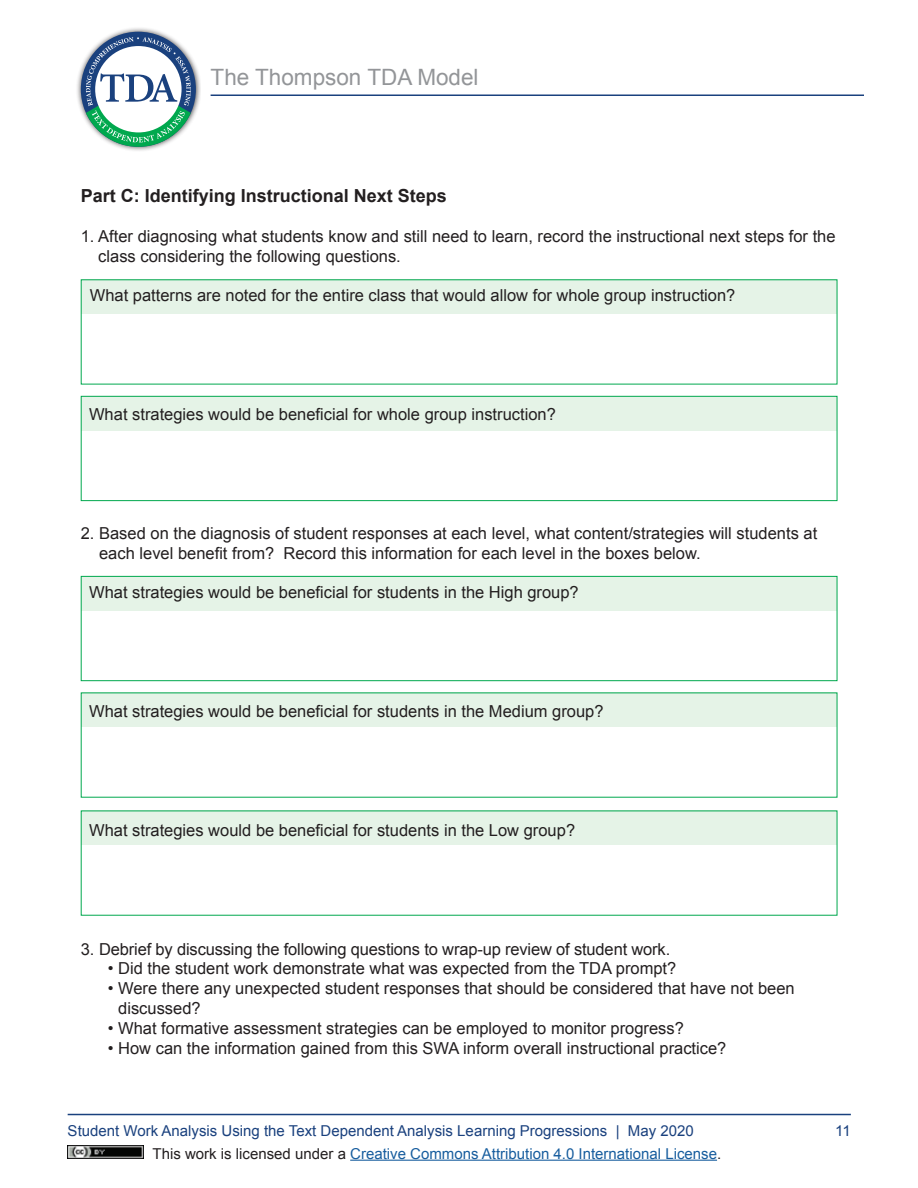
<style>
.page{position:relative;width:918px;height:1188px;background:#fff}
.page>*{position:absolute;margin:0;border:0;box-sizing:border-box;transform-origin:0 0}
.t1{font:22.5px "Arial";color:#939598}
.t2{font:700 18px "Arial";color:#231f20}
.t3{font:16.5px/19.8px "Arial";color:#231f20}
.t4{font:15px "Arial";color:#1a417e}
.t5{font:15px "Arial";color:#175d9e}
.s1{color:#231f20}
</style>
<div class="page">
<hr style="left:68px;top:1114px;width:783px;height:1px;background:#1a417e">
<img style="left:68px;top:1145px;width:75px;height:14px">
<hr style="left:350px;top:1160px;width:367px;height:1px;background:#175d9e">
<div style="left:75px;top:26px;width:126px;height:127px;background:#231f20;opacity:.8"></div>
<div style="left:81px;top:32px;width:115px;height:115px;background:#1a417e;border-radius:50%"></div>
<svg style="left:83px;top:37px;width:110px;height:110px"></svg>
<hr style="left:211px;top:95px;width:653px;height:1px;background:#1a417e">
<svg style="left:80px;top:279px;width:758px;height:637px"></svg>
<h1 class="t1" style="left:211px;top:62px;width:270px">The Thompson TDA Model</h1>
<h2 class="t2" style="left:81px;top:184px;width:368px">Part C: Identifying Instructional Next Steps</h2>
<p class="t3" style="left:98px;top:226px;width:739px;text-indent:-17px">1. After diagnosing what students know and still need to learn, record the instructional next steps for the class considering the following questions.</p>
<p class="t3" style="left:90px;top:286px;width:647px">What patterns are noted for the entire class that would allow for whole group instruction?</p>
<p class="t3" style="left:89px;top:404px;width:468px">What strategies would be beneficial for whole group instruction?</p>
<p class="t3" style="left:81px;top:523px;width:738px">2. Based on the diagnosis of student responses at each level, what content/strategies will students at</p>
<p class="t3" style="left:99px;top:543px;width:603px">each level benefit from? Record this information for each level in the boxes below.</p>
<p class="t3" style="left:89px;top:583px;width:491px">What strategies would be beneficial for students in the High group?</p>
<p class="t3" style="left:89px;top:701px;width:516px">What strategies would be beneficial for students in the Medium group?</p>
<p class="t3" style="left:89px;top:820px;width:488px">What strategies would be beneficial for students in the Low group?</p>
<p class="t3" style="left:81px;top:939px;width:591px">3. Debrief by discussing the following questions to wrap-up review of student work.</p>
<p class="t3" style="left:108px;top:959px;width:570px">• Did the student work demonstrate what was expected from the TDA prompt?</p>
<p class="t3" style="left:118px;top:979px;width:678px;text-indent:-10px">• Were there any unexpected student responses that should be considered that have not been discussed?</p>
<p class="t3" style="left:108px;top:1018px;width:578px">• What formative assessment strategies can be employed to monitor progress?</p>
<p class="t3" style="left:108px;top:1038px;width:620px">• How can the information gained from this SWA inform overall instructional practice?</p>
<p class="t4" style="left:68px;top:1121px;width:628px">Student Work Analysis Using the Text Dependent Analysis Learning Progressions | May 2020</p>
<p class="t4" style="left:835px;top:1121px;width:17px">11</p>
<p class="t5" style="left:153px;top:1144px;width:570px"><span class="s1">This work is licensed under a</span> Creative Commons Attribution 4.0 International License<span class="s1">.</span></p>
</div>
